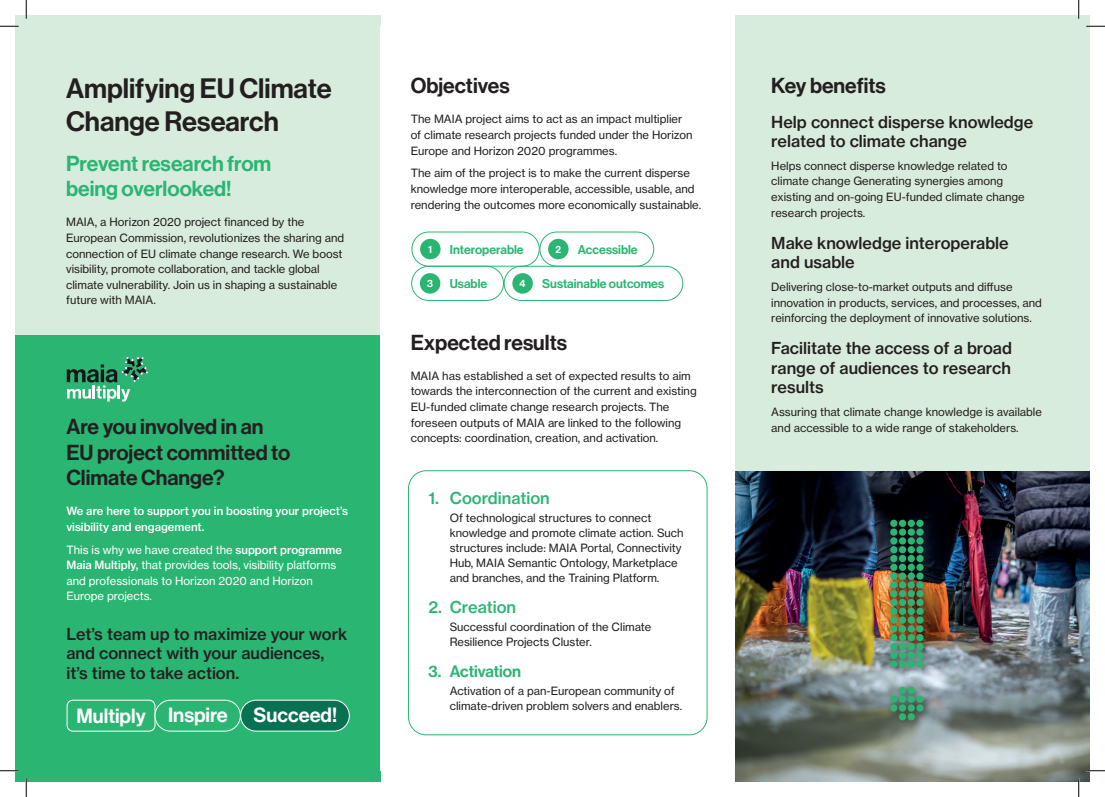
<style>
.page{position:relative;width:1105px;height:797px;background:#fff}
.page>*{position:absolute;margin:0;border:0;box-sizing:border-box;transform-origin:0 0}
.t1{font:27.5px/33px "N Haas Grotesk DS Pro 65 Md";color:#231f20}
.t2{font:21.25px/25.5px "N Haas Grotesk DS Pro 65 Md";color:#231f20}
.t3{font:21.25px/25.5px "N Haas Grotesk DS Pro 65 Md";color:#2bb572}
.t4{font:20.12px "N Haas Grotesk DS Pro 65 Md";color:#fff}
.t5{font:16.25px/19.5px "N Haas Grotesk TX Pro 65 Md";color:#231f20}
.t6{font:16.25px "N Haas Grotesk TX Pro 65 Md";color:#2bb572}
.t7{font:16.25px "N Haas Grotesk DS Pro 65 Md";color:#2bb572}
.t8{font:12.5px "N Haas Grotesk DS Pro 65 Md";color:#2bb572}
.t9{font:11.25px/15.6px "N Haas Grotesk TX Pro 55 Rg";color:#231f20}
.t10{font:11.25px/15.6px "N Haas Grotesk TX Pro 55 Rg";color:#fff}
.t11{font:11.25px/15.6px "N Haas Grotesk TX Pro 65 Md";color:#fff}
.t12{font:10.38px "N Haas Grotesk DS Pro 65 Md";color:#fff}
.s1{font-family:"N Haas Grotesk TX Pro 65 Md"}
</style>
<div class="page">
<div style="left:16px;top:16px;width:365px;height:330px;background:#d8ecdd"></div>
<div style="left:16px;top:335px;width:365px;height:446px;background:#2bb572"></div>
<div style="left:735px;top:16px;width:354px;height:754px;background:#d8ecdd"></div>
<div style="left:420px;top:239px;width:21px;height:20px;background:#2bb572;border-radius:50%"></div>
<div style="left:411px;top:232px;width:129px;height:34px;border:1px solid #2bb572;border-radius:17px"></div>
<div style="left:548px;top:239px;width:21px;height:20px;background:#2bb572;border-radius:50%"></div>
<div style="left:539px;top:232px;width:115px;height:34px;border:1px solid #2bb572;border-radius:17px"></div>
<div style="left:420px;top:273px;width:20px;height:20px;background:#2bb572;border-radius:50%"></div>
<div style="left:411px;top:266px;width:93px;height:35px;border:1px solid #2bb572;border-radius:17px"></div>
<div style="left:512px;top:273px;width:21px;height:20px;background:#2bb572;border-radius:50%"></div>
<div style="left:504px;top:266px;width:179px;height:35px;border:1px solid #2bb572;border-radius:17px"></div>
<div style="left:408px;top:470px;width:299px;height:265px;border:1px solid #2bb572;border-radius:18px"></div>
<img style="left:735px;top:471px;width:354px;height:310px">
<div style="left:886px;top:516px;width:47px;height:213px;background:#231f20;opacity:.5"></div>
<img style="left:890px;top:519px;width:34px;height:201px">
<div style="left:67px;top:699px;width:88px;height:32px;border:1px solid #fff;border-radius:6px"></div>
<div style="left:155px;top:699px;width:86px;height:32px;border:1px solid #fff;border-radius:15px"></div>
<div style="left:241px;top:700px;width:108px;height:31px;background:#087151;border-radius:15px"></div>
<div style="left:240px;top:699px;width:110px;height:32px;border:1px solid #fff;border-radius:15px"></div>
<svg style="left:67px;top:356px;width:81px;height:45px"></svg>
<svg style="left:0;top:25px;width:19px;height:2px"></svg>
<svg style="left:1086px;top:25px;width:19px;height:2px"></svg>
<svg style="left:0;top:770px;width:19px;height:1px"></svg>
<svg style="left:1086px;top:770px;width:19px;height:1px"></svg>
<svg style="left:25px;top:0;width:2px;height:19px"></svg>
<svg style="left:25px;top:778px;width:2px;height:19px"></svg>
<svg style="left:1078px;top:0;width:1px;height:19px"></svg>
<svg style="left:1078px;top:778px;width:1px;height:19px"></svg>
<h1 class="t1" style="left:66px;top:73px;width:267px">Amplifying EU Climate<br>Change Research</h1>
<h2 class="t3" style="left:66px;top:151px;width:207px">Prevent research from being overlooked!</h2>
<p class="t9" style="left:66px;top:214px;width:280px">MAIA, a Horizon 2020 project financed by the European Commission, revolutionizes the sharing and connection of EU climate change research. We boost visibility, promote collaboration, and tackle global climate vulnerability. Join us in shaping a sustainable future with MAIA.</p>
<h2 class="t2" style="left:66px;top:414px;width:226px">Are you involved in an<br>EU project committed to<br>Climate Change?</h2>
<p class="t11" style="left:66px;top:503px;width:283px">We are here to support you in boosting your project’s visibility and engagement.</p>
<p class="t10" style="left:66px;top:541px;width:277px">This is why we have created the <span class="s1">support programme Maia Multiply,</span> that provides tools, visibility platforms and professionals to Horizon 2020 and Horizon Europe projects.</p>
<h3 class="t5" style="left:66px;top:624px;width:283px">Let’s team up to maximize your work and connect with your audiences, it’s time to take action.</h3>
<h3 class="t4" style="left:77px;top:704px;width:153px">Multiply Inspire</h3>
<h3 class="t4" style="left:254px;top:703px;width:85px">Succeed!</h3>
<h2 class="t2" style="left:411px;top:74px;width:101px">Objectives</h2>
<p class="t9" style="left:411px;top:111px;width:283px">The MAIA project aims to act as an impact multiplier of climate research projects funded under the Horizon<br>Europe and Horizon 2020 programmes.</p>
<p class="t9" style="left:411px;top:165px;width:292px">The aim of the project is to make the current disperse knowledge more interoperable, accessible, usable, and rendering the outcomes more economically sustainable.</p>
<p class="t12" style="left:428px;top:243px;width:6px">1</p>
<p class="t8" style="left:450px;top:242px;width:75px">Interoperable</p>
<p class="t12" style="left:555px;top:243px;width:7px">2</p>
<p class="t8" style="left:578px;top:242px;width:61px">Accessible</p>
<p class="t12" style="left:427px;top:278px;width:7px">3</p>
<p class="t8" style="left:450px;top:276px;width:39px">Usable</p>
<p class="t12" style="left:519px;top:278px;width:8px">4</p>
<p class="t8" style="left:542px;top:276px;width:123px">Sustainable outcomes</p>
<h2 class="t2" style="left:411px;top:330px;width:158px">Expected results</h2>
<p class="t9" style="left:411px;top:368px;width:287px">MAIA has established a set of expected results to aim towards the interconnection of the current and existing EU-funded climate change research projects. The foreseen outputs of MAIA are linked to the following concepts: coordination, creation, and activation.</p>
<h3 class="t6" style="left:428px;top:487px;width:123px">1. Coordination</h3>
<p class="t9" style="left:450px;top:510px;width:235px;line-height:15px">Of technological structures to connect knowledge and promote climate action. Such structures include: MAIA Portal, Connectivity Hub, MAIA Semantic Ontology, Marketplace and branches, and the Training Platform.</p>
<h3 class="t6" style="left:428px;top:597px;width:89px">2. Creation</h3>
<p class="t9" style="left:450px;top:620px;width:203px;line-height:15px">Successful coordination of the Climate<br>Resilience Projects Cluster.</p>
<h3 class="t7" style="left:428px;top:661px;width:94px">3. Activation</h3>
<p class="t9" style="left:450px;top:683px;width:234px;line-height:15px">Activation of a pan-European community of climate-driven problem solvers and enablers.</p>
<h2 class="t2" style="left:771px;top:74px;width:116px">Key benefits</h2>
<h3 class="t5" style="left:771px;top:112px;width:263px">Help connect disperse knowledge related to climate change</h3>
<p class="t9" style="left:771px;top:158px;width:255px">Helps connect disperse knowledge related to climate change Generating synergies among existing and on-going EU-funded climate change research projects.</p>
<h3 class="t5" style="left:771px;top:233px;width:239px">Make knowledge interoperable and usable</h3>
<p class="t9" style="left:771px;top:279px;width:272px">Delivering close-to-market outputs and diffuse innovation in products, services, and processes, and reinforcing the deployment of innovative solutions.</p>
<h3 class="t5" style="left:771px;top:338px;width:242px;text-align:justify">Facilitate the access of a broad range of audiences to research results</h3>
<p class="t9" style="left:771px;top:404px;width:272px">Assuring that climate change knowledge is available and accessible to a wide range of stakeholders.</p>
</div>
